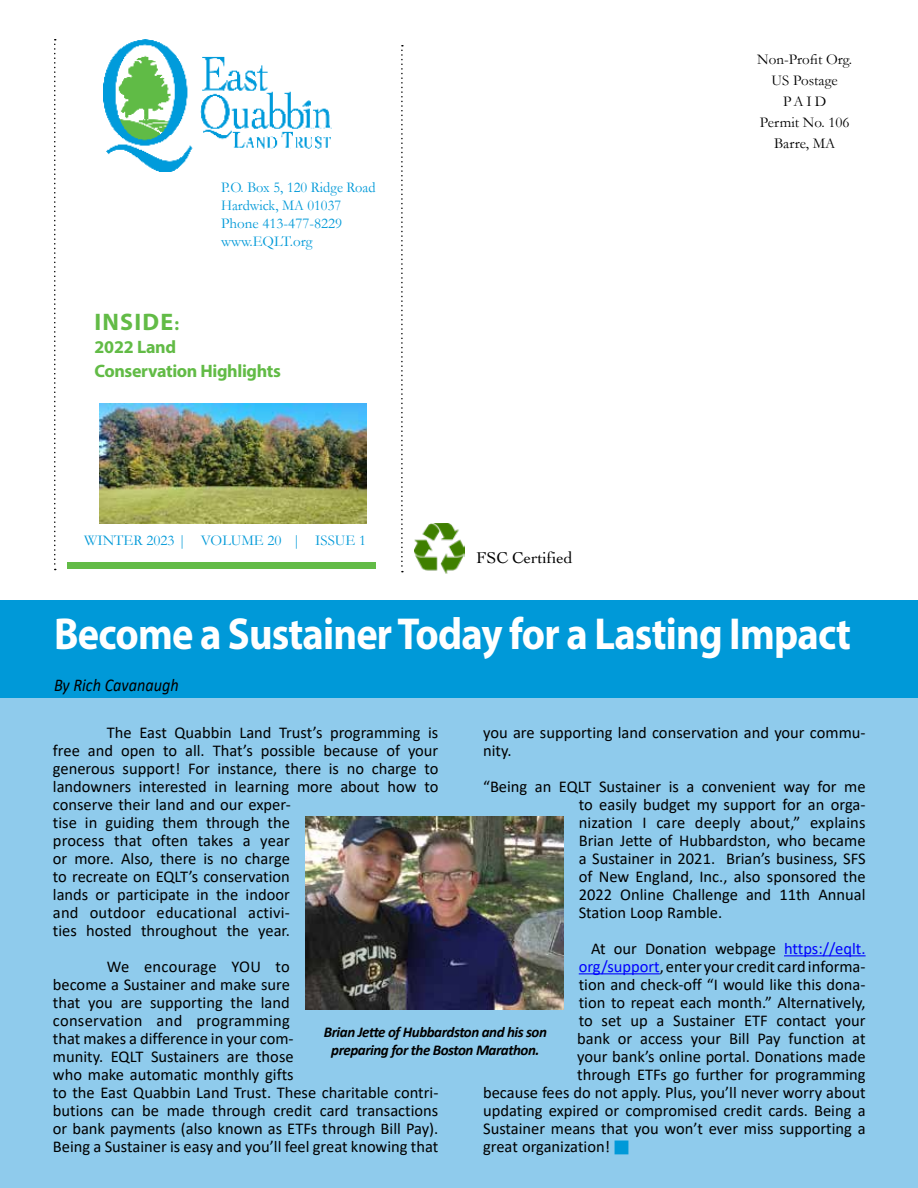
<style>
.page{position:relative;width:918px;height:1188px;background:#fff}
.page>*{position:absolute;margin:0;border:0;box-sizing:border-box;transform-origin:0 0}
.t1{font:700 45px "Myriad Pro";letter-spacing:-.02em;color:#fff;scale:.9 1}
.t2{font:700 24px "Myriad Pro";letter-spacing:.05em;color:#62bb46}
.t3{font:700 18px/24.6px "Myriad Pro";letter-spacing:-.02em;color:#62bb46}
.t4{font:italic 18px "Calibri";color:#000;scale:.9 1}
.t5{font:16.5px/18px "Calibri";color:#000}
.t6{font:16.5px "Cochin LT Std";color:#000}
.t7{font:15px/18px "Garamond";color:#0099d8;scale:.96 1}
.t8{font:italic 700 15px/18px "Calibri";letter-spacing:-.03em;color:#000;text-align:center}
.t9{font:15px/21px "Garamond";color:#000;text-align:center}
.t10{font:15px "Garamond";color:#0099d8}
.s1{font-size:18px}
.s2{color:#00f}
.s3{color:#0099d8}
</style>
<div class="page">
<svg style="left:54px;top:39px;width:2px;height:531px"></svg>
<svg style="left:401px;top:45px;width:2px;height:527px"></svg>
<div style="left:68px;top:562px;width:308px;height:7px;background:#62bb46"></div>
<img style="left:99px;top:403px;width:267px;height:121px">
<img style="left:103px;top:39px;width:229px;height:132px">
<img style="left:414px;top:524px;width:50px;height:50px">
<div style="left:0;top:644px;width:918px;height:544px;background:#8fcbec"></div>
<div style="left:0;top:600px;width:918px;height:98px;background:#0099d8"></div>
<img style="left:306px;top:816px;width:258px;height:194px">
<hr style="left:784px;top:955px;width:82px;height:1px;background:#00f">
<hr style="left:579px;top:973px;width:81px;height:1px;background:#00f">
<p class="t7" style="left:221px;top:178px;width:162px">P.O. Box 5, 120 Ridge Road<br>Hardwick, MA 01037<br>Phone 413-477-8229 www.EQLT.org</p>
<h2 class="t2" style="left:94px;top:306px;width:86px">INSIDE<span class="s1">:</span></h2>
<p class="t3" style="left:94px;top:334px;width:188px">2022 Land<br>Conservation Highlights</p>
<p class="t10" style="left:84px;top:531px;width:284px">WINTER 2023 | VOLUME 20 | ISSUE 1</p>
<p class="t6" style="left:476px;top:549px;width:98px">FSC Certified</p>
<p class="t9" style="left:757px;top:48px;width:96px">Non-Profit Org.<br>US Postage<br>PAID<br>Permit No. 106<br>Barre, MA</p>
<h1 class="t1" style="left:54px;top:605px;width:887px">Become a Sustainer Today for a Lasting Impact</h1>
<p class="t4" style="left:54px;top:673px;width:140px">By Rich Cavanaugh</p>
<p class="t5" style="left:53px;top:723px;width:387px;text-indent:54px">The East Quabbin Land Trust’s programming is free and open to all. That’s possible because of your generous support! For instance, there is no charge to landowners interested in learning more about how to conserve their land and our exper-<br>tise in guiding them through the<br>process that often takes a year<br>or more. Also, there is no charge<br>to recreate on EQLT’s conservation<br>lands or participate in the indoor<br>and outdoor educational activi-<br>ties hosted throughout the year.</p>
<p class="t5" style="left:53px;top:957px;width:387px;text-indent:54px">We encourage YOU to<br>become a Sustainer and make sure<br>that you are supporting the land<br>conservation and programming<br>that makes a difference in your com-<br>munity. EQLT Sustainers are those<br>who make automatic monthly gifts<br>to the East Quabbin Land Trust. These charitable contri&shy;butions can be made through credit card transactions or bank payments (also known as ETFs through Bill Pay).<br>Being a Sustainer is easy and you’ll feel great knowing that</p>
<p class="t5" style="left:483px;top:723px;width:384px">you are supporting land conservation and your commu&shy;nity.</p>
<p class="t5" style="left:579px;top:777px;width:288px;text-align:justify;text-indent:-96px">“Being an EQLT Sustainer is a convenient way for me to easily budget my support for an orga&shy;nization I care deeply about,” explains Brian Jette of Hubbardston, who became a Sustainer in 2021. Brian’s business, SFS of New England, Inc., also sponsored the 2022 Online Challenge and 11th Annual Station Loop Ramble.</p>
<p class="t5" style="left:591px;top:939px;width:276px">At our Donation webpage <span class="s2">https://eqlt.</span></p>
<p class="t5" style="left:579px;top:957px;width:288px"><span class="s2">org/support</span>, enter your credit card informa-</p>
<p class="t5" style="left:579px;top:975px;width:288px">tion and check-off “I would like this dona-</p>
<p class="t5" style="left:579px;top:993px;width:288px">tion to repeat each month.” Alternatively,</p>
<p class="t5" style="left:579px;top:1011px;width:288px">to set up a Sustainer ETF contact your</p>
<p class="t5" style="left:577px;top:1029px;width:290px">bank or access your Bill Pay function at</p>
<p class="t5" style="left:577px;top:1047px;width:290px">your bank’s online portal. Donations made</p>
<p class="t5" style="left:577px;top:1065px;width:290px">through ETFs go further for programming</p>
<p class="t5" style="left:483px;top:1083px;width:384px">because fees do not apply. Plus, you’ll never worry about</p>
<p class="t5" style="left:483px;top:1101px;width:384px">updating expired or compromised credit cards. Being a</p>
<p class="t5" style="left:483px;top:1119px;width:384px">Sustainer means that you won’t ever miss supporting a</p>
<p class="t5" style="left:483px;top:1137px;width:148px">great organization! <span class="s3">■</span></p>
<p class="t8" style="left:324px;top:1023px;width:225px">Brian Jette of Hubbardston and his son preparing for the Boston Marathon.</p>
</div>
